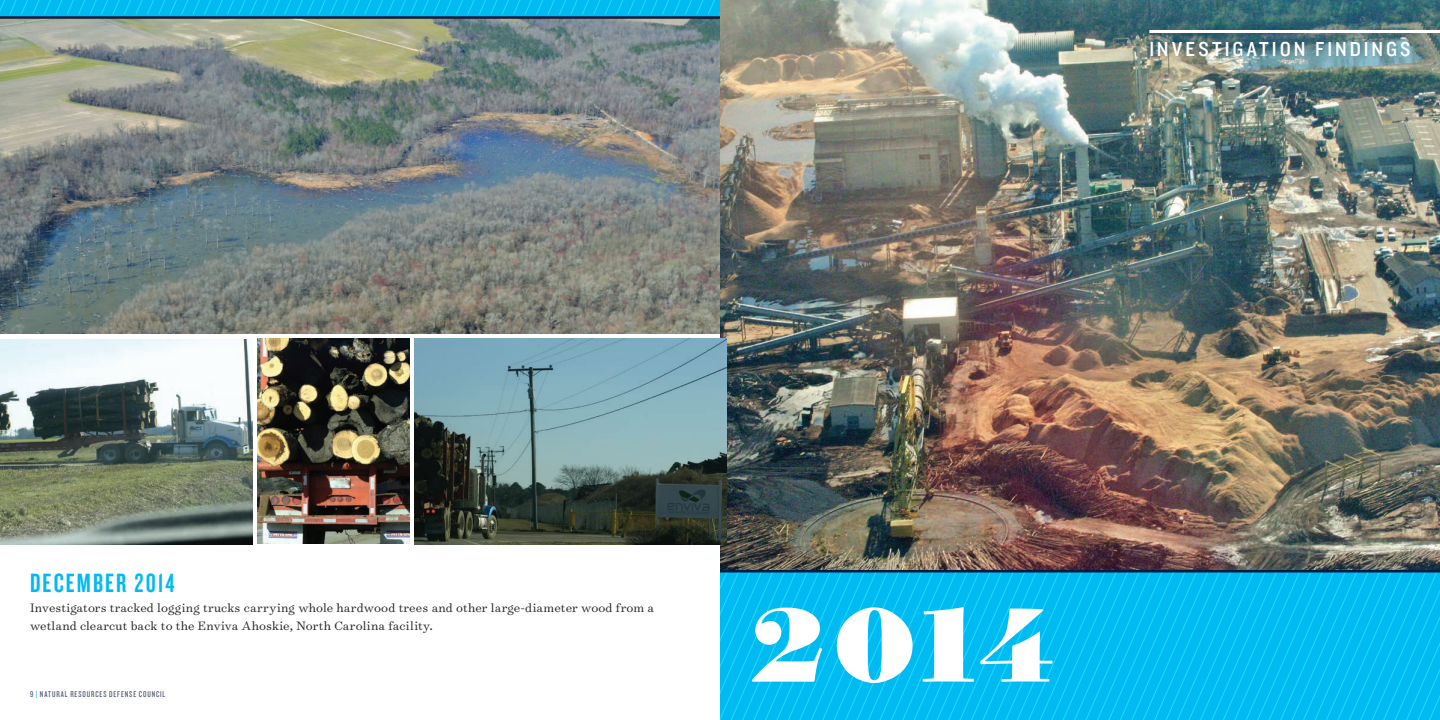
<style>
.page{position:relative;width:1440px;height:720px;background:#fff}
.page>*{position:absolute;margin:0;border:0;box-sizing:border-box;transform-origin:0 0}
.t1{font:900 120px "Surveyor Display";color:#fff}
.headers{font:27.5px "Knockout 48 Featherweight";letter-spacing:.075em;color:#00baf1}
.t2{font:21px "Knockout 30 Junior Welterwt";letter-spacing:.135em;color:#fff}
.BODY_COPY{font:300 13.75px/17.5px "Surveyor Text";letter-spacing:.01em;color:#231f20}
.t3{font:8.75px "Knockout 28 Junior Feathrwt";letter-spacing:.105em;color:#4b516e}
.s1{font-family:"Knockout 94 Ultmt Sumo";color:#51caf5}
</style>
<div class="page">
<img style="left:0;top:27px;width:720px;height:307px">
<svg style="left:0;top:0;width:720px;height:8px;background:#01bdf1"></svg>
<div style="left:0;top:8px;width:728px;height:19px;background:#fff;opacity:.75"></div>
<hr style="left:0;top:16px;width:720px;height:3px;background:#102649">
<img style="left:720px;top:0;width:720px;height:562px">
<svg style="left:720px;top:581px;width:720px;height:139px;background:#01bdf1"></svg>
<div style="left:712px;top:562px;width:728px;height:19px;background:#fff;opacity:.75"></div>
<hr style="left:720px;top:570px;width:720px;height:2px;background:#102649">
<hr style="left:1149px;top:30px;width:291px;height:3px;background:#fff">
<img style="left:0;top:340px;width:253px;height:205px">
<img style="left:415px;top:339px;width:312px;height:206px">
<img style="left:258px;top:339px;width:152px;height:205px">
<p class="t2" style="left:1149px;top:35px;width:263px">INVESTIGATION FINDINGS</p>
<p class="headers" style="left:30px;top:566px;width:146px">DECEMBER 2014</p>
<p class="BODY_COPY" style="left:30px;top:599px;width:626px">Investigators tracked logging trucks carrying whole hardwood trees and other large-diameter wood from a wetland clearcut back to the Enviva Ahoskie, North Carolina facility.</p>
<p class="t3" style="left:30px;top:689px;width:137px">9 <span class="s1">|</span> NATURAL RESOURCES DEFENSE COUNCIL</p>
<p class="t1" style="left:750px;top:567px;width:305px">2014</p>
</div>
